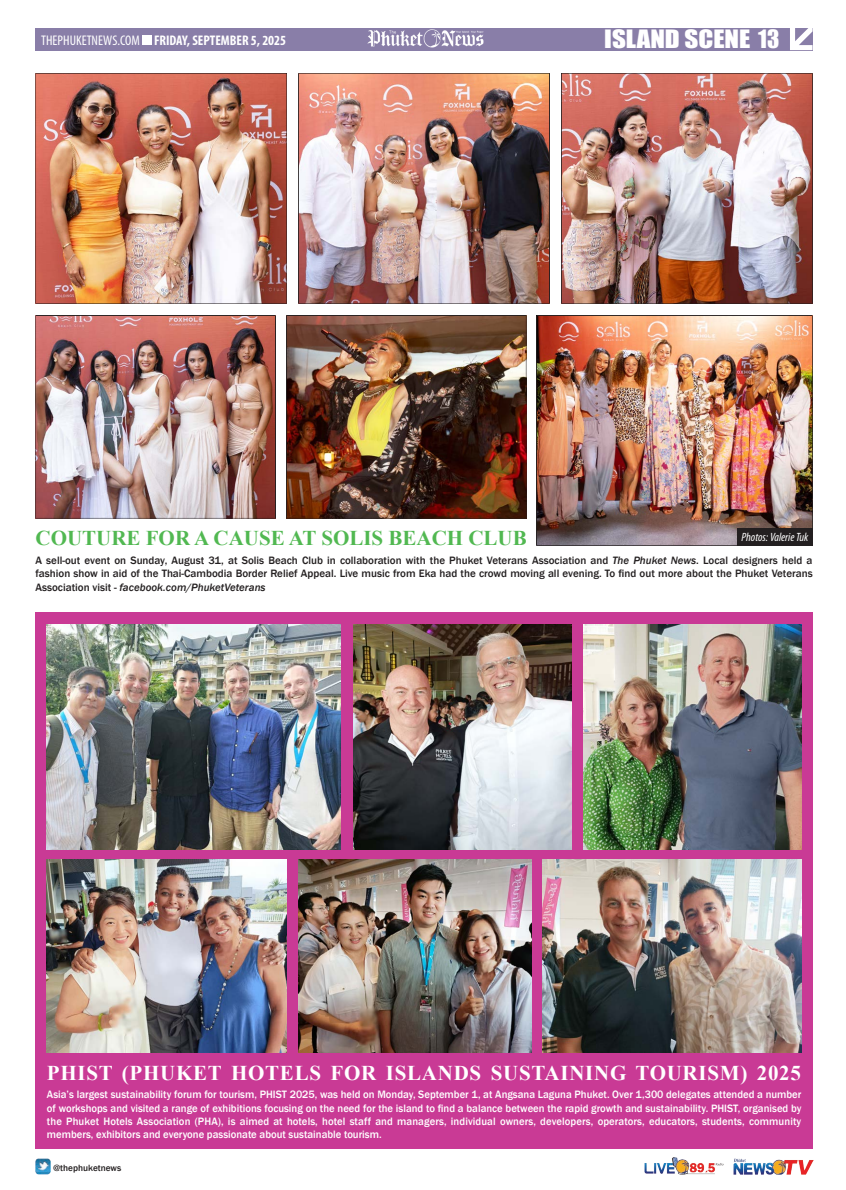
<style>
.page{position:relative;width:846px;height:1190px;background:#fff}
.page>*{position:absolute;margin:0;border:0;box-sizing:border-box;transform-origin:0 0}
.t1{font:23.2px "Impact";color:#fff;scale:1.16 1}
.t2{font:700 21px "Times New Roman";letter-spacing:.035em;color:#fff}
.t3{font:700 21px "Times New Roman";color:#51b851}
.t4{font:700 condensed 14px "Myriad Pro";color:#fff}
.t5{font:italic condensed 12px "Myriad Pro";color:#fff}
.t6{font:500 11px/13.2px "Franklin Gothic";color:#fff;text-align:justify}
.t7{font:500 11px/13.2px "Franklin Gothic";color:#231f20;text-align:justify}
.t8{font:500 9.3px "Franklin Gothic";color:#231f20}
.s1{font-weight:400}
.s2{font-style:italic}
</style>
<div class="page">
<div style="left:36px;top:28px;width:776px;height:22px;background:#897ea8"></div>
<svg style="left:790px;top:28px;width:22px;height:22px"></svg>
<div style="left:142px;top:36px;width:10px;height:9px;background:#fff"></div>
<img style="left:35px;top:1158px;width:16px;height:15px">
<img style="left:367px;top:29px;width:116px;height:18px">
<img style="left:733px;top:1158px;width:80px;height:16px">
<img style="left:644px;top:1157px;width:80px;height:17px">
<img style="left:561px;top:73px;width:251px;height:230px">
<img style="left:286px;top:315px;width:240px;height:203px">
<img style="left:36px;top:315px;width:240px;height:203px">
<div style="left:36px;top:612px;width:776px;height:535px;background:#c93a95"></div>
<img style="left:583px;top:624px;width:218px;height:225px">
<img style="left:353px;top:624px;width:218px;height:225px">
<img style="left:542px;top:859px;width:259px;height:193px">
<img style="left:47px;top:624px;width:294px;height:225px">
<img style="left:47px;top:859px;width:240px;height:193px">
<img style="left:298px;top:859px;width:233px;height:193px">
<img style="left:36px;top:73px;width:251px;height:230px">
<img style="left:298px;top:73px;width:252px;height:230px">
<img style="left:536px;top:315px;width:276px;height:230px">
<div style="left:737px;top:528px;width:75px;height:17px;background:#231f20"></div>
<p class="t4" style="left:41px;top:35px;width:246px"><span class="s1">THEPHUKETNEWS.COM</span> FRIDAY, SEPTEMBER 5, 2025</p>
<h1 class="t1" style="left:604px;top:30px;width:152px">ISLAND SCENE 13</h1>
<h2 class="t3" style="left:36px;top:531px;width:493px">COUTURE FOR A CAUSE AT SOLIS BEACH CLUB</h2>
<p class="t5" style="left:741px;top:531px;width:68px">Photos: Valerie Tuk</p>
<p class="t7" style="left:36px;top:555px;width:778px">A sell-out event on Sunday, August 31, at Solis Beach Club in collaboration with the Phuket Veterans Association and <span class="s2">The Phuket News</span>. Local designers held a fashion show in aid of the Thai-Cambodia Border Relief Appeal. Live music from Eka had the crowd moving all evening. To find out more about the Phuket Veterans Association visit - <span class="s2">facebook.com/PhuketVeterans</span></p>
<h2 class="t2" style="left:47px;top:1065px;width:755px">PHIST (PHUKET HOTELS FOR ISLANDS SUSTAINING TOURISM) 2025</h2>
<p class="t6" style="left:47px;top:1088px;width:756px">Asia’s largest sustainability forum for tourism, PHIST 2025, was held on Monday, September 1, at Angsana Laguna Phuket. Over 1,300 delegates attended a number of workshops and visited a range of exhibitions focusing on the need for the island to find a balance between the rapid growth and sustainability. PHIST, organised by the Phuket Hotels Association (PHA), is aimed at hotels, hotel staff and managers, individual owners, developers, operators, educators, students, community members, exhibitors and everyone passionate about sustainable tourism.</p>
<p class="t8" style="left:54px;top:1163px;width:69px">@thephuketnews</p>
</div>
